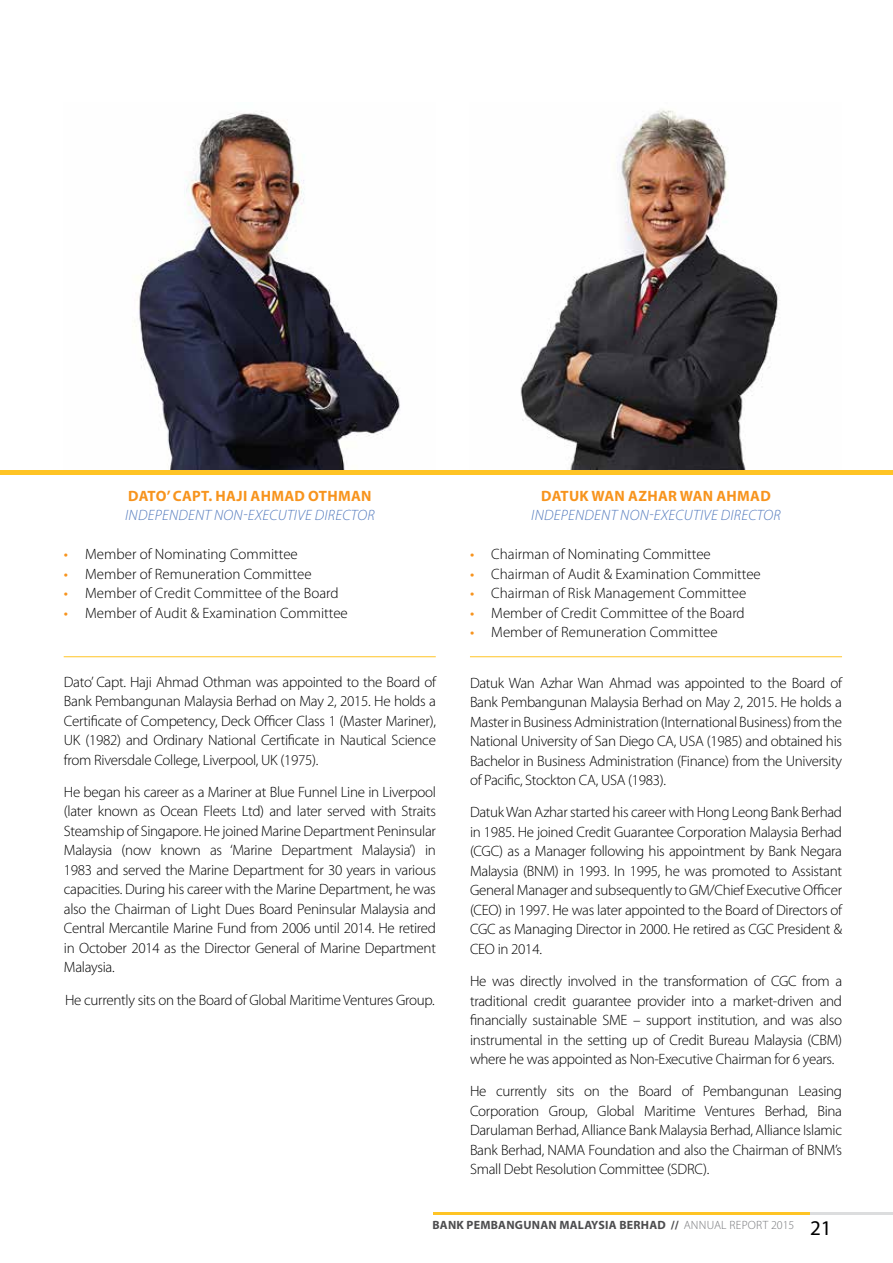
<style>
.page{position:relative;width:893px;height:1263px;background:#fff}
.page>*{position:absolute;margin:0;border:0;box-sizing:border-box;transform-origin:0 0}
.t1{font:300 15px/19.5px "Myriad Pro";letter-spacing:-.02em;color:#000;text-align:justify}
.t2{font:300 15px "Myriad Pro";color:#000}
.t3{font:italic 300 15px "Myriad Pro";letter-spacing:.02em;color:#5279bc}
.t4{font:700 15px "Myriad Pro";letter-spacing:.02em;color:#f7941e}
.t5{font:700 12px "Myriad Pro";letter-spacing:.02em;color:#4d4d4f}
.s1{font-weight:400;color:#f7941e}
.s2{font-weight:300;color:#77787b}
.s3{font-weight:400;font-size:21px;color:#000}
</style>
<div class="page">
<hr style="left:433px;top:1212px;width:377px;height:2px;background:#ffc425">
<hr style="left:810px;top:1212px;width:83px;height:2px;background:#dcddde">
<img style="left:520px;top:109px;width:259px;height:361px">
<img style="left:134px;top:111px;width:266px;height:359px">
<hr style="left:470px;top:656px;width:372px;height:1px;background:#ffc425">
<hr style="left:64px;top:656px;width:372px;height:1px;background:#ffc425">
<hr style="left:0;top:470px;width:893px;height:4px;background:#ffc425">
<p class="t4" style="left:128px;top:487px;width:245px">DATO’ CAPT. HAJI AHMAD OTHMAN</p>
<p class="t3" style="left:125px;top:507px;width:13px">INDEPENDENT</p>
<p class="t3" style="left:214px;top:507px;width:162px">NON-EXECUTI VE DIRECTOR</p>
<p class="t2" style="left:64px;top:546px;width:236px"><span class="s1">•</span> Member of Nominating Committee</p>
<p class="t2" style="left:64px;top:566px;width:249px"><span class="s1">•</span> Member of Remuneration Committee</p>
<p class="t2" style="left:64px;top:585px;width:276px"><span class="s1">•</span> Member of Credit Committee of the Board</p>
<p class="t2" style="left:64px;top:605px;width:286px"><span class="s1">•</span> Member of Audit &amp; Examination Committee</p>
<p class="t1" style="left:64px;top:672px;width:374px">Dato’ Capt. Haji Ahmad Othman was appointed to the Board of Bank Pembangunan Malaysia Berhad on May 2, 2015. He holds a Certificate of Competency, Deck Officer Class 1 (Master Mariner), UK (1982) and Ordinary National Certificate in Nautical Science from Riversdale College, Liverpool, UK (1975).</p>
<p class="t1" style="left:64px;top:782px;width:374px">He began his career as a Mariner at Blue Funnel Line in Liverpool (later known as Ocean Fleets Ltd) and later served with Straits Steamship of Singapore. He joined Marine Department Peninsular Malaysia (now known as ‘Marine Department Malaysia’) in 1983 and served the Marine Department for 30 years in various capacities. During his career with the Marine Department, he was also the Chairman of Light Dues Board Peninsular Malaysia and Central Mercantile Marine Fund from 2006 until 2014. He retired in October 2014 as the Director General of Marine Department Malaysia.</p>
<p class="t1" style="left:65px;top:990px;width:371px">He currently sits on the Board of Global Maritime Ventures Group.</p>
<p class="t4" style="left:541px;top:487px;width:231px">DATUK WAN AZHAR WAN AHMAD</p>
<p class="t3" style="left:531px;top:507px;width:13px">INDEPENDENT</p>
<p class="t3" style="left:620px;top:507px;width:162px">NON-EXECUTI VE DIRECTOR</p>
<p class="t2" style="left:470px;top:546px;width:242px"><span class="s1">•</span> Chairman of Nominating Committee</p>
<p class="t2" style="left:470px;top:565px;width:292px"><span class="s1">•</span> Chairman of Audit &amp; Examination Committee</p>
<p class="t2" style="left:470px;top:585px;width:278px"><span class="s1">•</span> Chairman of Risk Management Committee</p>
<p class="t2" style="left:470px;top:604px;width:276px"><span class="s1">•</span> Member of Credit Committee of the Board</p>
<p class="t2" style="left:470px;top:624px;width:249px"><span class="s1">•</span> Member of Remuneration Committee</p>
<p class="t1" style="left:470px;top:673px;width:374px">Datuk Wan Azhar Wan Ahmad was appointed to the Board of Bank Pembangunan Malaysia Berhad on May 2, 2015. He holds a Master in Business Administration (I nternational Business) from the National University of San Diego CA, USA (1985) and obtained his Bachelor in Business Administration (Finance) from the University of Pacific, Stockton CA, USA (1983).</p>
<p class="t1" style="left:470px;top:803px;width:374px">Datuk Wan Azhar started his career with Hong Leong Bank Berhad in 1985. He joined Credit Guarantee Corporation Malaysia Berhad (CGC) as a Manager following his appointment by Bank Negara Malaysia (BNM) in 1993. I n 1995, he was promoted to Assistant General Manager and subsequently to GM/Chief Executive Officer (CEO) in 1997. He was later appointed to the Board of Directors of CGC as Managing Director in 2000. He retired as CGC President &amp; CEO in 2014.</p>
<p class="t1" style="left:470px;top:971px;width:374px">He was directly involved in the transformation of CGC from a traditional credit guarantee provider into a market-driven and financially sustainable SME – support institution, and was also instrumental in the setting up of Credit Bureau Malaysia (CBM) where he was appointed as Non-Executive Chairman for 6 years.</p>
<p class="t1" style="left:470px;top:1082px;width:374px">He currently sits on the Board of Pembangunan Leasing Corporation Group, Global Maritime Ventures Berhad, Bina Darulaman Berhad, Alliance Bank Malaysia Berhad, Alliance Islamic Bank Berhad, NAMA Foundation and also the Chairman of BNM’s Small Debt Resolution Committee (SDRC).</p>
<p class="t5" style="left:432px;top:1218px;width:401px">BANK PEMBANGUNAN MALAYSIA BERHAD // <span class="s2">Annual Report 2015</span> <span class="s3">21</span></p>
</div>
